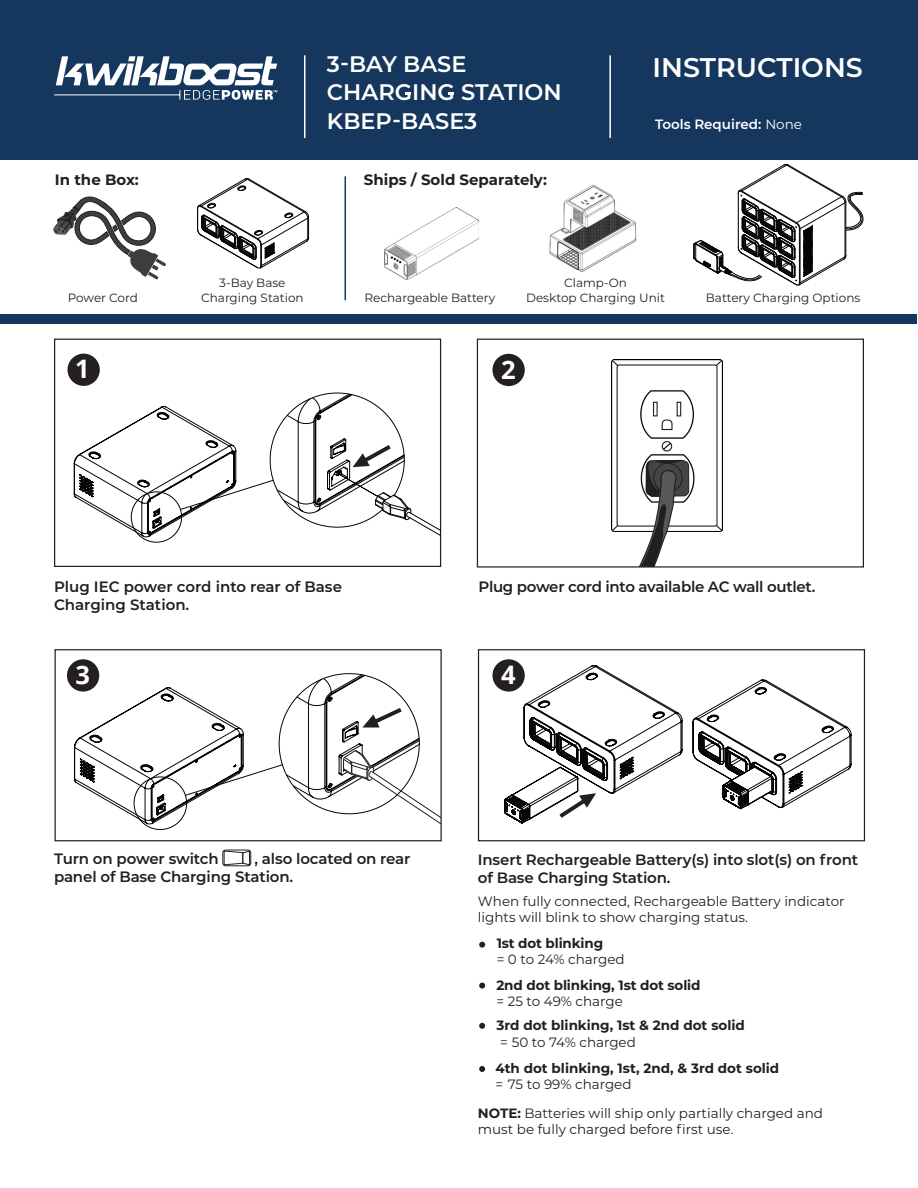
<style>
.page{position:relative;width:918px;height:1188px;background:#fff}
.page>*{position:absolute;margin:0;border:0;box-sizing:border-box;transform-origin:0 0}
.Cover_Headline_-_Col{font:600 27px "Montserrat";color:#fff}
.t1{font:700 25.5px "Open Sans";color:#fff}
.Cover_Headline_-_Col-2{font:600 22.5px/28.5px "Montserrat";color:#fff}
.t2{font:600 15px/18px "Montserrat";letter-spacing:-.01em;color:#231f20}
.t3{font:700 15px "Montserrat";color:#231f20}
.t4{font:700 13.5px/16.5px "Montserrat";color:#231f20}
.t5{font:13.5px/16.5px "Montserrat";color:#231f20}
.t6{font:600 13.5px "Montserrat";color:#fff}
.t7{font:12px/15px "Montserrat";color:#231f20;text-align:center}
.s1{font-weight:400}
.s2{font-weight:700}
</style>
<div class="page">
<div style="left:0;top:0;width:918px;height:159px;background:#15365d"></div>
<hr style="left:54px;top:95px;width:126px;height:1px;background:#fff">
<svg style="left:56px;top:56px;width:221px;height:44px"></svg>
<div style="left:0;top:314px;width:917px;height:10px;background:#15365d"></div>
<hr style="left:304px;top:55px;width:1px;height:83px;background:#fff">
<hr style="left:345px;top:176px;width:1px;height:124px;background:#15365d">
<hr style="left:609px;top:55px;width:2px;height:83px;background:#fff">
<svg style="left:405px;top:92px;width:5px;height:3px"></svg>
<svg style="left:448px;top:92px;width:5px;height:3px"></svg>
<div style="left:67px;top:354px;width:33px;height:32px;background:#241f21;border-radius:50%"></div>
<svg style="left:197px;top:178px;width:112px;height:90px"></svg>
<div style="left:492px;top:354px;width:33px;height:32px;background:#241f21;border-radius:50%"></div>
<img style="left:611px;top:360px;width:112px;height:172px">
<svg style="left:611px;top:460px;width:78px;height:106px"></svg>
<div style="left:477px;top:339px;width:387px;height:229px;border:1px solid #231f20"></div>
<div style="left:67px;top:659px;width:32px;height:33px;background:#241f21;border-radius:50%"></div>
<div style="left:492px;top:659px;width:33px;height:33px;background:#241f21;border-radius:50%"></div>
<div style="left:55px;top:649px;width:387px;height:192px;border:1px solid #231f20"></div>
<div style="left:478px;top:649px;width:387px;height:192px;border:1px solid #231f20"></div>
<svg style="left:693px;top:680px;width:158px;height:129px"></svg>
<svg style="left:504px;top:665px;width:178px;height:159px"></svg>
<svg style="left:479px;top:942px;width:6px;height:6px"></svg>
<svg style="left:479px;top:983px;width:6px;height:6px"></svg>
<svg style="left:479px;top:1023px;width:6px;height:6px"></svg>
<svg style="left:479px;top:1066px;width:6px;height:6px"></svg>
<img style="left:549px;top:185px;width:88px;height:87px">
<img style="left:384px;top:207px;width:95px;height:72px">
<svg style="left:391px;top:257px;width:10px;height:6px"></svg>
<svg style="left:53px;top:196px;width:113px;height:84px"></svg>
<svg style="left:694px;top:164px;width:170px;height:122px"></svg>
<svg style="left:74px;top:673px;width:367px;height:167px"></svg>
<svg style="left:224px;top:852px;width:24px;height:12px"></svg>
<div style="left:222px;top:850px;width:29px;height:16px;border:1px solid #231f20;border-radius:3px"></div>
<svg style="left:74px;top:393px;width:366px;height:174px"></svg>
<p class="Cover_Headline_-_Col-2" style="left:327px;top:48px;width:236px">3-BAY BASE<br>CHARGING STATION</p>
<p class="Cover_Headline_-_Col-2" style="left:327px;top:105px;width:152px">KBEP-BASE3</p>
<p class="Cover_Headline_-_Col" style="left:653px;top:48px;width:212px">INSTRUCTIONS</p>
<p class="t6" style="left:655px;top:115px;width:149px">Tools Required: <span class="s1">None</span></p>
<p class="t3" style="left:55px;top:169px;width:85px">In the Box:</p>
<p class="t3" style="left:364px;top:169px;width:184px">Ships / Sold Separately:</p>
<p class="t7" style="left:68px;top:290px;width:72px">Power Cord</p>
<p class="t7" style="left:201px;top:275px;width:104px">3-Bay Base<br>Charging Station</p>
<p class="t7" style="left:564px;top:275px;width:64px">Clamp-On</p>
<p class="t7" style="left:365px;top:290px;width:132px">Rechargeable Battery</p>
<p class="t7" style="left:526px;top:290px;width:140px">Desktop Charging Unit</p>
<p class="t7" style="left:706px;top:290px;width:156px">Battery Charging Options</p>
<p class="t1" style="left:75px;top:351px;width:16px">1</p>
<p class="t1" style="left:501px;top:351px;width:16px">2</p>
<p class="t2" style="left:54px;top:577px;width:289px">Plug IEC power cord into rear of Base<br>Charging Station.</p>
<p class="t2" style="left:478px;top:577px;width:338px">Plug power cord into available AC wall outlet.</p>
<p class="t1" style="left:76px;top:657px;width:16px">3</p>
<p class="t1" style="left:501px;top:657px;width:16px">4</p>
<p class="t2" style="left:54px;top:849px;width:166px">Turn on power switch</p>
<p class="t2" style="left:54px;top:849px;width:358px;text-indent:200px">, also located on rear panel of Base Charging Station.</p>
<p class="t2" style="left:478px;top:850px;width:382px">Insert Rechargeable Battery(s) into slot(s) on front of Base Charging Station.</p>
<p class="t5" style="left:478px;top:892px;width:368px">When fully connected, Rechargeable Battery indicator lights will blink to show charging status.</p>
<p class="t4" style="left:497px;top:934px;width:130px">1st dot blinking<br><span class="s1">= 0 to 24% charged</span></p>
<p class="t4" style="left:496px;top:976px;width:206px">2nd dot blinking, 1st dot solid <span class="s1">= 25 to 49% charge</span></p>
<p class="t4" style="left:496px;top:1017px;width:250px">3rd dot blinking, 1st &amp; 2nd dot solid <span class="s1">= 50 to 74% charged</span></p>
<p class="t4" style="left:495px;top:1059px;width:285px">4th dot blinking, 1st, 2nd, &amp; 3rd dot solid <span class="s1">= 75 to 99% charged</span></p>
<p class="t5" style="left:478px;top:1104px;width:347px"><span class="s2">NOTE:</span> Batteries will ship only partially charged and must be fully charged before first use.</p>
</div>
